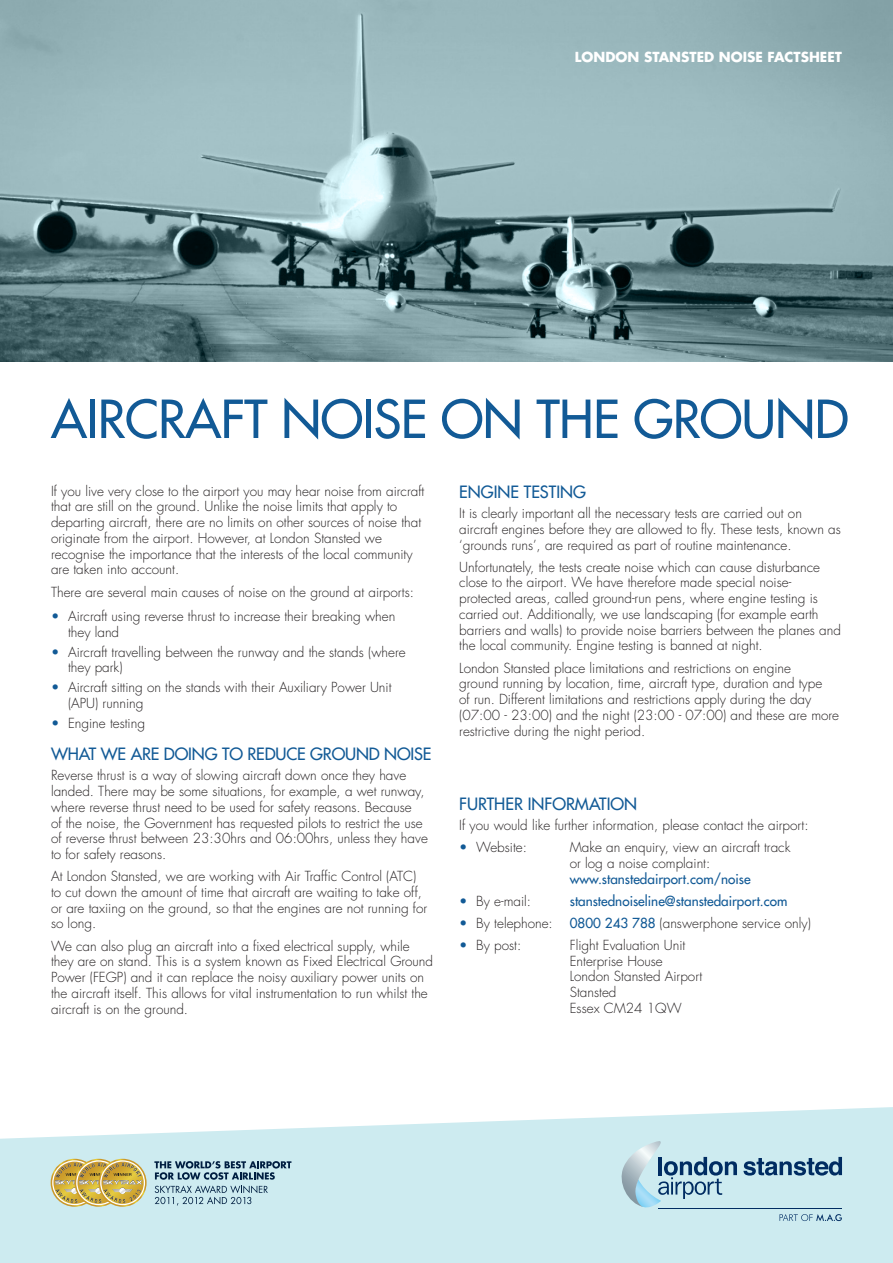
<style>
.page{position:relative;width:893px;height:1263px;background:#fff}
.page>*{position:absolute;margin:0;border:0;box-sizing:border-box;transform-origin:0 0}
.t1{font:51px "Futura LT";letter-spacing:-.01em;color:#125a96}
.t2{font:16.5px "Futura LT";letter-spacing:-.01em;color:#125a96}
.t3{font:300 13.5px/15.8px "Futura LT";color:#231f20}
.t4{font:13.5px "Futura LT";color:#125a96}
.t5{font:700 13.5px "Futura LT";color:#fff}
.s1{color:#125a96}
.s2{font-weight:400;color:#125a96}
</style>
<div class="page">
<svg style="left:0;top:0;width:893px;height:361px;background:#84a2a7"></svg>
<svg style="left:0;top:1107px;width:893px;height:156px;background:#d2edf1"></svg>
<svg style="left:743px;top:1157px;width:99px;height:18px;background:#6c90ac"></svg>
<svg style="left:617px;top:1141px;width:120px;height:69px;background:#afceda"></svg>
<svg style="left:779px;top:1214px;width:63px;height:7px"></svg>
<hr style="left:658px;top:1208px;width:184px;height:1px;background:#002c62">
<svg style="left:154px;top:1161px;width:137px;height:44px;background:#9ebcc7"></svg>
<svg style="left:51px;top:1159px;width:96px;height:48px;background:#cab56b"></svg>
<p class="t5" style="left:575px;top:48px;width:269px">LONDON STANSTED NOISE FACTSHEET</p>
<h1 class="t1" style="left:51px;top:386px;width:799px">AIRCRAFT NOISE ON THE GROUND</h1>
<p class="t3" style="left:51px;top:483px;width:375px">If you live very close to the airport you may hear noise from aircraft that are still on the ground. Unlike the noise limits that apply to departing aircraft, there are no limits on other sources of noise that originate from the airport. However, at London Stansted we recognise the importance that the interests of the local community are taken into account.</p>
<p class="t3" style="left:51px;top:584px;width:364px">There are several main causes of noise on the ground at airports:</p>
<p class="t3" style="left:68px;top:608px;width:329px;text-indent:-17px"><span class="s1">•</span> Aircraft using reverse thrust to increase their breaking when they land</p>
<p class="t3" style="left:68px;top:644px;width:339px;text-indent:-17px"><span class="s1">•</span> Aircraft travelling between the runway and the stands (where they park)</p>
<p class="t3" style="left:68px;top:680px;width:325px;text-indent:-17px"><span class="s1">•</span> Aircraft sitting on the stands with their Auxiliary Power Unit (APU) running</p>
<p class="t3" style="left:51px;top:716px;width:95px"><span class="s1">•</span> Engine testing</p>
<p class="t2" style="left:51px;top:743px;width:382px">WHAT WE ARE DOING TO REDUCE GROUND NOISE</p>
<p class="t3" style="left:51px;top:768px;width:378px">Reverse thrust is a way of slowing aircraft down once they have landed. There may be some situations, for example, a wet runway, where reverse thrust need to be used for safety reasons. Because<br>of the noise, the Government has requested pilots to restrict the use of reverse thrust between 23:30hrs and 06:00hrs, unless they have to for safety reasons.</p>
<p class="t3" style="left:51px;top:869px;width:378px">At London Stansted, we are working with Air Traffic Control (ATC) to cut down the amount of time that aircraft are waiting to take off, or are taxiing on the ground, so that the engines are not running for so long.</p>
<p class="t3" style="left:51px;top:938px;width:384px">We can also plug an aircraft into a fixed electrical supply, while they are on stand. This is a system known as Fixed Electrical Ground Power (FEGP) and it can replace the noisy auxiliary power units on the aircraft itself. This allows for vital instrumentation to run whilst the aircraft is on the ground.</p>
<p class="t2" style="left:459px;top:481px;width:128px">ENGINE TESTING</p>
<p class="t3" style="left:459px;top:506px;width:383px">It is clearly important all the necessary tests are carried out on aircraft engines before they are allowed to fly. These tests, known as ‘grounds runs’, are required as part of routine maintenance.</p>
<p class="t3" style="left:459px;top:559px;width:383px">Unfortunately, the tests create noise which can cause disturbance close to the airport. We have therefore made special noise&shy;protected areas, called ground-run pens, where engine testing is carried out. Additionally, we use landscaping (for example earth barriers and walls) to provide noise barriers between the planes and the local community. Engine testing is banned at night.</p>
<p class="t3" style="left:459px;top:660px;width:381px">London Stansted place limitations and restrictions on engine<br>ground running by location, time, aircraft type, duration and type<br>of run. Different limitations and restrictions apply during the day (07:00 - 23:00) and the night (23:00 - 07:00) and these are more restrictive during the night period.</p>
<p class="t2" style="left:459px;top:793px;width:179px">FURTHER INFORMATION</p>
<p class="t3" style="left:459px;top:817px;width:351px">If you would like further information, please contact the airport:</p>
<p class="t3" style="left:459px;top:840px;width:69px"><span class="s1">•</span> Website:</p>
<p class="t3" style="left:570px;top:840px;width:222px">Make an enquiry, view an aircraft track or log a noise complaint:</p>
<p class="t4" style="left:570px;top:870px;width:182px">WWW.STANSTEDAIRPORT.COM/NOISE</p>
<p class="t3" style="left:459px;top:893px;width:73px"><span class="s1">•</span> By e-mail:</p>
<p class="t4" style="left:570px;top:892px;width:219px">STANSTEDNOISELINE@STANSTEDAIRPORT.COM</p>
<p class="t3" style="left:459px;top:915px;width:95px"><span class="s1">•</span> By telephone:</p>
<p class="t3" style="left:570px;top:915px;width:243px"><span class="s2">0800 243 788</span> (answerphone service only)</p>
<p class="t3" style="left:459px;top:937px;width:64px"><span class="s1">•</span> By post:</p>
<p class="t3" style="left:570px;top:937px;width:134px">Flight Evaluation Unit<br>Enterprise House<br>London Stansted Airport<br>Stansted<br>Essex CM24 1QW</p>
</div>
